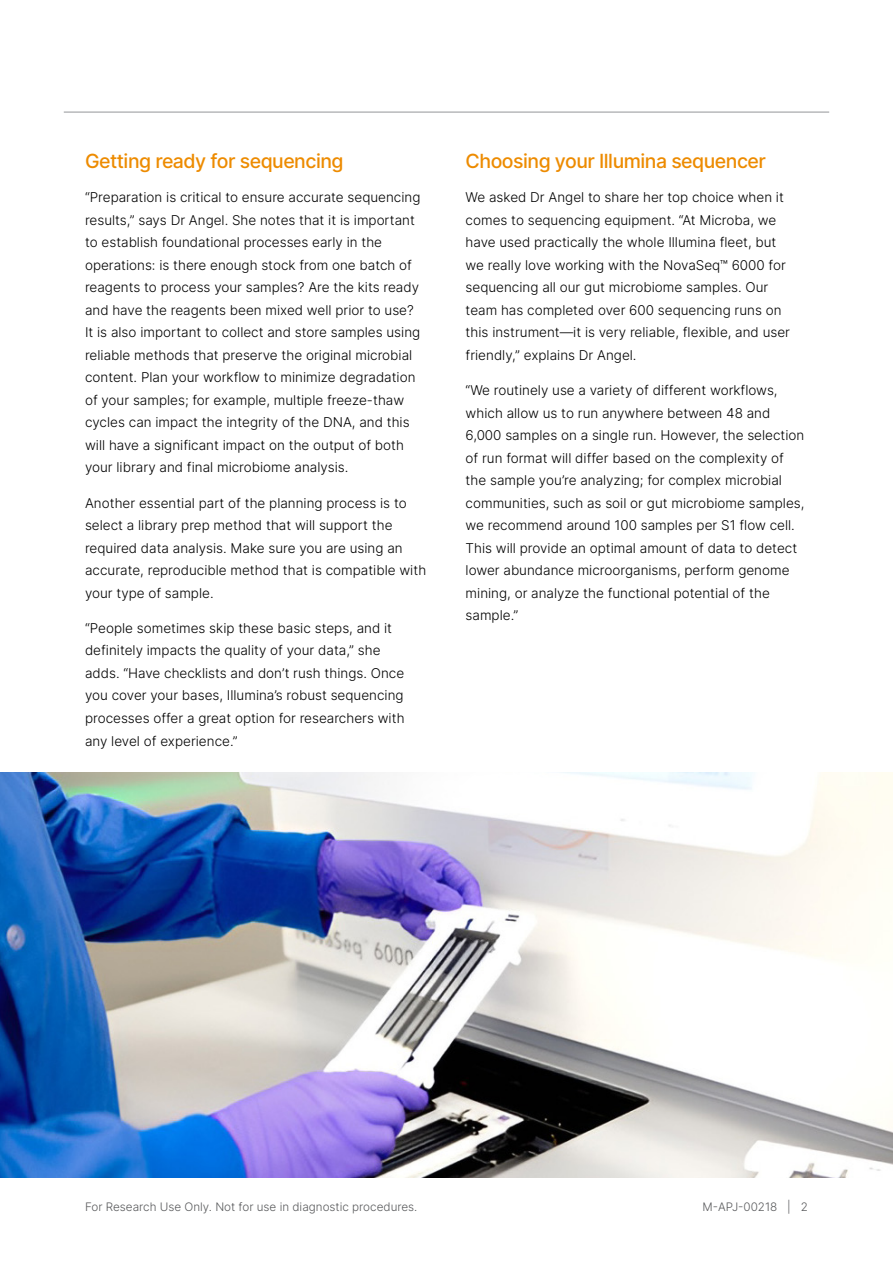
<style>
.page{position:relative;width:893px;height:1263px;background:#fff}
.page>*{position:absolute;margin:0;border:0;box-sizing:border-box;transform-origin:0 0}
.t1{font:500 19.5px "Inter";letter-spacing:-.025em;color:#ed8b00}
.t2{font:300 13.5px/22.5px "Inter";color:#000}
.t3{font:300 11.7px "Inter";color:#58595b}
</style>
<div class="page">
<hr style="left:64px;top:112px;width:765px;height:1px;background:#939598">
<img style="left:0;top:773px;width:893px;height:405px">
<h1 class="t1" style="left:85px;top:146px;width:260px">Getting ready for sequencing</h1>
<p class="t2" style="left:85px;top:186px;width:337px">“Preparation is critical to ensure accurate sequencing results,” says Dr Angel. She notes that it is important to establish foundational processes early in the operations: is there enough stock from one batch of reagents to process your samples? Are the kits ready and have the reagents been mixed well prior to use?<br>It is also important to collect and store samples using reliable methods that preserve the original microbial content. Plan your workflow to minimize degradation of your samples; for example, multiple freeze-thaw cycles can impact the integrity of the DNA, and this will have a significant impact on the output of both your library and final microbiome analysis.</p>
<p class="t2" style="left:85px;top:491px;width:343px">Another essential part of the planning process is to select a library prep method that will support the required data analysis. Make sure you are using an accurate, reproducible method that is compatible with your type of sample.</p>
<p class="t2" style="left:85px;top:616px;width:321px">“People sometimes skip these basic steps, and it definitely impacts the quality of your data,” she adds. “Have checklists and don’t rush things. Once you cover your bases, Illumina’s robust sequencing processes offer a great option for researchers with any level of experience.”</p>
<h1 class="t1" style="left:466px;top:146px;width:302px">Choosing your Illumina sequencer</h1>
<p class="t2" style="left:466px;top:186px;width:326px">We asked Dr Angel to share her top choice when it comes to sequencing equipment. “At Microba, we have used practically the whole Illumina fleet, but we really love working with the NovaSeq™ 6000 for sequencing all our gut microbiome samples. Our team has completed over 600 sequencing runs on this instrument—it is very reliable, flexible, and user friendly,” explains Dr Angel.</p>
<p class="t2" style="left:466px;top:379px;width:340px">“We routinely use a variety of different workflows, which allow us to run anywhere between 48 and 6,000 samples on a single run. However, the selection of run format will differ based on the complexity of the sample you’re analyzing; for complex microbial communities, such as soil or gut microbiome samples, we recommend around 100 samples per S1 flow cell.<br>This will provide an optimal amount of data to detect lower abundance microorganisms, perform genome mining, or analyze the functional potential of the sample.”</p>
<p class="t3" style="left:85px;top:1198px;width:334px">For Research Use Only. Not for use in diagnostic procedures.</p>
<p class="t3" style="left:702px;top:1198px;width:107px">M-APJ-00218 | 2</p>
</div>
